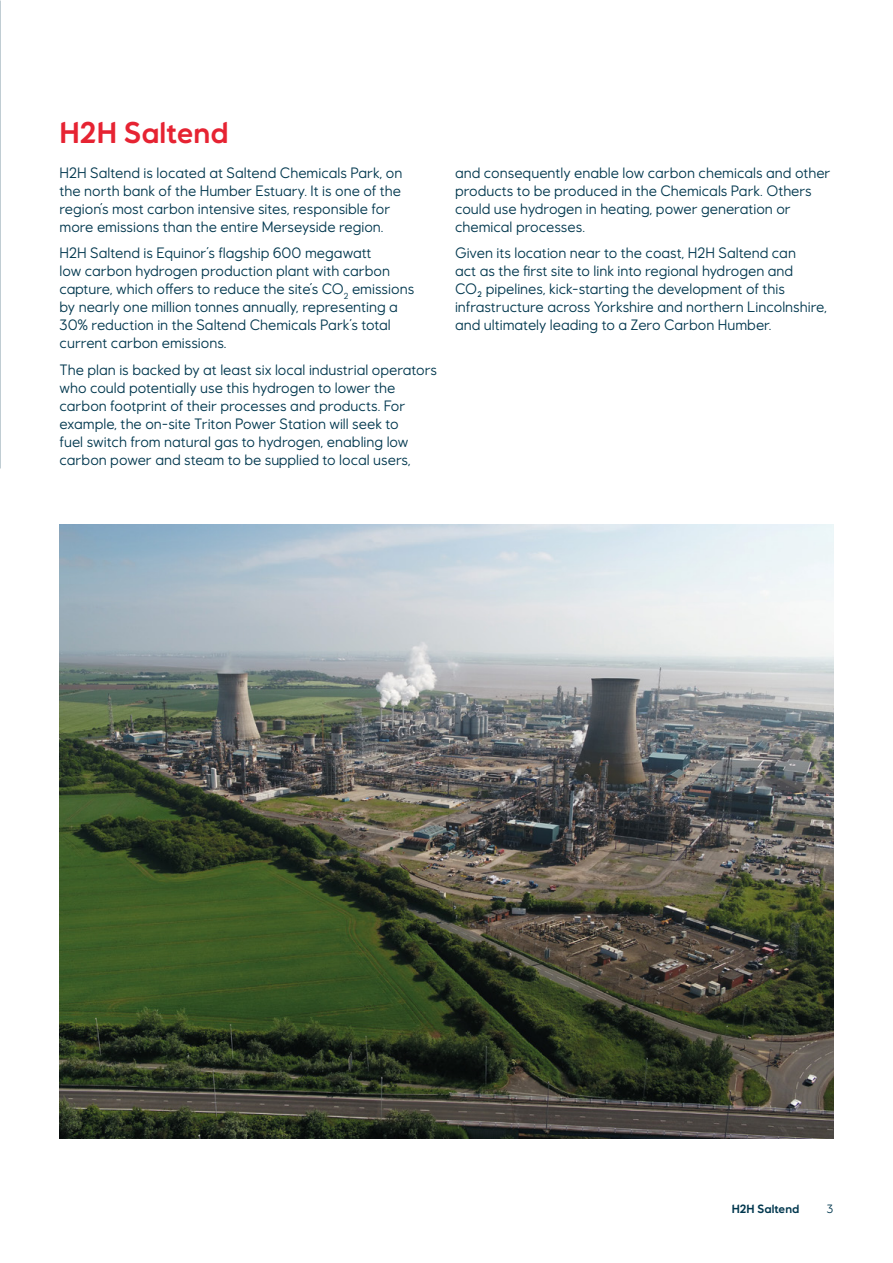
<style>
.page{position:relative;width:893px;height:1263px;background:#fff}
.page>*{position:absolute;margin:0;border:0;box-sizing:border-box;transform-origin:0 0}
.t1{font:700 30px "Equinor";color:#e62332}
.t2{font:15px/18px "Equinor";color:#00374e}
.t3{font:700 12px "Equinor";color:#00374e}
.t4{font:12px "Equinor";color:#00374e}
</style>
<div class="page">
<img style="left:60px;top:525px;width:773px;height:613px">
<h1 class="t1" style="left:60px;top:114px;width:170px">H2H Saltend</h1>
<p class="t2" style="left:60px;top:163px;width:344px">H2H Saltend is located at Saltend Chemicals Park, on the north bank of the Humber Estuary. It is one of the region’s most carbon intensive sites, responsible for more emissions than the entire Merseyside region.</p>
<p class="t2" style="left:60px;top:244px;width:356px">H2H Saltend is Equinor’s flagship 600 megawatt<br>low carbon hydrogen production plant with carbon capture, which offers to reduce the site’s CO<sub>2</sub> emissions by nearly one million tonnes annually, representing a 30% reduction in the Saltend Chemicals Park’s total current carbon emissions.</p>
<p class="t2" style="left:60px;top:360px;width:379px">The plan is backed by at least six local industrial operators who could potentially use this hydrogen to lower the carbon footprint of their processes and products. For example, the on-site Triton Power Station will seek to<br>fuel switch from natural gas to hydrogen, enabling low carbon power and steam to be supplied to local users,</p>
<p class="t2" style="left:455px;top:163px;width:377px">and consequently enable low carbon chemicals and other products to be produced in the Chemicals Park. Others could use hydrogen in heating, power generation or chemical processes.</p>
<p class="t2" style="left:455px;top:244px;width:373px">Given its location near to the coast, H2H Saltend can<br>act as the first site to link into regional hydrogen and<br>CO₂ pipelines, kick-starting the development of this infrastructure across Yorkshire and northern Lincolnshire, and ultimately leading to a Zero Carbon Humber.</p>
<p class="t3" style="left:732px;top:1201px;width:69px">H2H Saltend</p>
<p class="t4" style="left:827px;top:1202px;width:8px">3</p>
</div>
